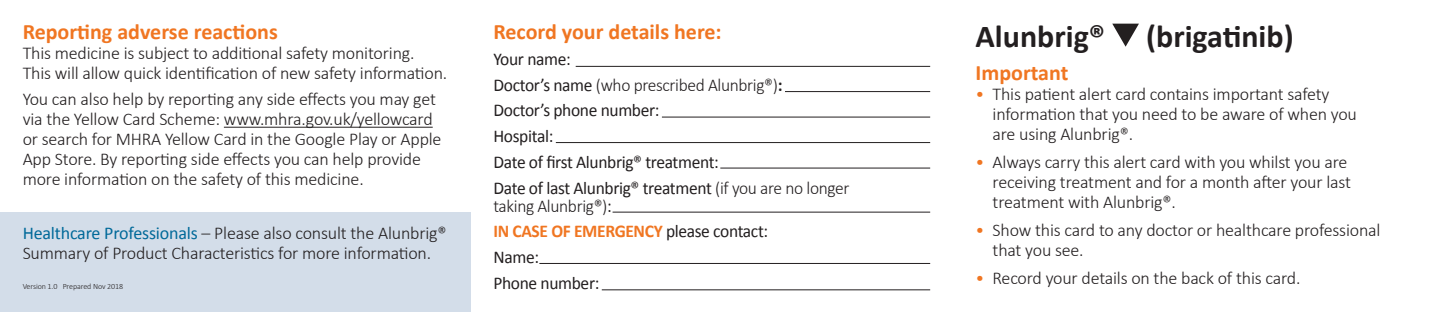
<style>
.page{position:relative;width:1435px;height:312px;background:#fff}
.page>*{position:absolute;margin:0;border:0;box-sizing:border-box;transform-origin:0 0}
.t1{font:700 32px "Calibri";color:#231f20}
.Headings{font:700 22px "Calibri";color:#f07622}
.Body_text{font:300 18px/20px "Calibri";letter-spacing:-.01em;color:#231f20}
.Body_text-2{font:18px "Calibri";letter-spacing:-.02em;color:#231f20}
.Headings-2{font:300 18px/17.8px "Calibri";letter-spacing:-.02em;color:#231f20}
.Body_text-3{font:700 18px "Calibri";letter-spacing:-.02em;color:#f07622}
.Body_text-4{font:300 8px "Calibri";letter-spacing:-.01em;color:#231f20}
.s1{font-weight:400;color:#006999}
.s2{font-weight:400}
.s3{font-weight:700}
.s4{font-weight:400;color:#231f20}
.s5{color:#f07622}
</style>
<div class="page">
<div style="left:0;top:212px;width:471px;height:100px;background:#d3dde9"></div>
<hr style="left:224px;top:127px;width:209px;height:1px;background:#231f20">
<svg style="left:1112px;top:24px;width:26px;height:23px"></svg>
<hr style="left:575px;top:66px;width:355px;height:1px;background:#231f20">
<hr style="left:785px;top:91px;width:145px;height:1px;background:#231f20">
<hr style="left:662px;top:117px;width:268px;height:1px;background:#231f20">
<hr style="left:556px;top:142px;width:374px;height:1px;background:#231f20">
<hr style="left:720px;top:168px;width:210px;height:1px;background:#231f20">
<hr style="left:612px;top:212px;width:318px;height:1px;background:#231f20">
<hr style="left:539px;top:263px;width:391px;height:1px;background:#231f20">
<hr style="left:602px;top:289px;width:328px;height:1px;background:#231f20">
<p class="Headings" style="left:23px;top:16px;width:257px">Reporting adverse reactions</p>
<p class="Body_text" style="left:23px;top:43px;width:426px">This medicine is subject to additional safety monitoring.<br>This will allow quick identification of new safety information.</p>
<p class="Body_text" style="left:23px;top:89px;width:420px">You can also help by reporting any side effects you may get via the Yellow Card Scheme: www.mhra.gov.uk/yellowcard or search for MHRA Yellow Card in the Google Play or Apple App Store. By reporting side effects you can help provide more information on the safety of this medicine.</p>
<p class="Body_text" style="left:23px;top:223px;width:425px"><span class="s1">Healthcare Professionals</span> – Please also consult the Alunbrig®<br>Summary of Product Characteristics for more information.</p>
<p class="Body_text-4" style="left:23px;top:281px;width:102px">Version 1.0 Prepared Nov 2018</p>
<p class="Headings" style="left:493px;top:16px;width:230px">Record your details here:</p>
<p class="Body_text-2" style="left:493px;top:46px;width:79px">Your name:</p>
<p class="Body_text" style="left:493px;top:75px;width:290px"><span class="s2">Doctor’s name</span> (who prescribed Alunbrig®)<span class="s3">:</span></p>
<p class="Body_text-2" style="left:493px;top:98px;width:168px">Doctor’s phone number:</p>
<p class="Body_text-2" style="left:493px;top:124px;width:61px">Hospital:</p>
<p class="Body_text-2" style="left:493px;top:149px;width:227px">Date of first Alunbrig® treatment:</p>
<p class="Headings-2" style="left:493px;top:179px;width:357px"><span class="s2">Date of last Alunbrig® treatment</span> (if you are no longer taking Alunbrig®)<span class="s2">:</span></p>
<p class="Body_text-3" style="left:493px;top:218px;width:276px">IN CASE OF EMERGENCY <span class="s4">please contact:</span></p>
<p class="Body_text-2" style="left:493px;top:244px;width:47px">Name:</p>
<p class="Body_text-2" style="left:493px;top:270px;width:107px">Phone number:</p>
<p class="t1" style="left:975px;top:13px;width:131px">Alunbrig®</p>
<p class="t1" style="left:1146px;top:13px;width:149px">(brigatinib)</p>
<p class="Headings" style="left:975px;top:57px;width:94px">Important</p>
<p class="Body_text" style="left:992px;top:84px;width:366px;text-indent:-17px"><span class="s5">•</span> This patient alert card contains important safety information that you need to be aware of when you are using Alunbrig®.</p>
<p class="Body_text" style="left:992px;top:152px;width:360px;text-indent:-17px"><span class="s5">•</span> Always carry this alert card with you whilst you are receiving treatment and for a month after your last treatment with Alunbrig®.</p>
<p class="Body_text" style="left:992px;top:220px;width:389px;text-indent:-17px"><span class="s5">•</span> Show this card to any doctor or healthcare professional that you see.</p>
<p class="Body_text" style="left:975px;top:268px;width:326px"><span class="s5">•</span> Record your details on the back of this card.</p>
</div>
